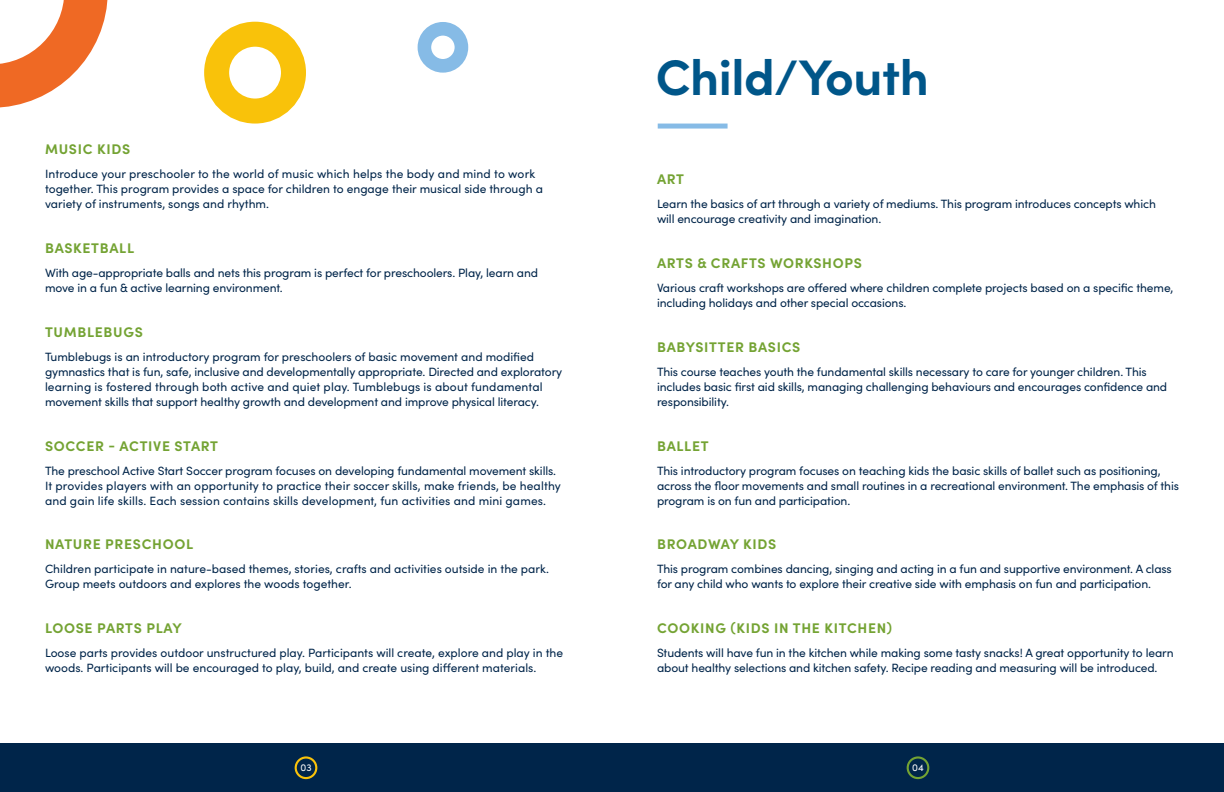
<style>
.page{position:relative;width:1224px;height:792px;background:#fff}
.page>*{position:absolute;margin:0;border:0;box-sizing:border-box;transform-origin:0 0}
.t1{font:700 50px "Sofia Pro";letter-spacing:-.01em;color:#005689}
.t2{font:700 14px "Sofia Pro";letter-spacing:.05em;color:#74a333}
.t3{font:12px/15px "Sofia Pro";letter-spacing:-.01em;color:#00254a}
.t4{font:12px/15px "Sofia Pro";letter-spacing:.01em;color:#00254a}
.t5{font:10px "Sofia Pro";color:#fff}
</style>
<div class="page">
<div style="left:0;top:743px;width:1224px;height:49px;background:#00254a"></div>
<div style="left:907px;top:756px;width:22px;height:23px;border:2px solid #74a333;border-radius:50%"></div>
<div style="left:295px;top:756px;width:22px;height:23px;border:2px solid #f9c20a;border-radius:50%"></div>
<div style="left:658px;top:124px;width:70px;height:5px;background:#86bbe6"></div>
<svg style="left:0;top:0;width:108px;height:108px"></svg>
<div style="left:204px;top:22px;width:102px;height:102px;border:25px solid #f9c20a;border-radius:50%"></div>
<div style="left:418px;top:22px;width:50px;height:51px;border:14px solid #86bbe6;border-radius:50%"></div>
<p class="t2" style="left:45px;top:139px;width:87px">MUSIC KIDS</p>
<p class="t3" style="left:45px;top:166px;width:500px">Introduce your preschooler to the world of music which helps the body and mind to work together. This program provides a space for children to engage their musical side through a variety of instruments, songs and rhythm.</p>
<p class="t2" style="left:45px;top:237px;width:91px">BASKETBALL</p>
<p class="t3" style="left:45px;top:265px;width:495px">With age-appropriate balls and nets this program is perfect for preschoolers. Play, learn and move in a fun &amp; active learning environment.</p>
<p class="t2" style="left:45px;top:321px;width:99px">TUMBLEBUGS</p>
<p class="t3" style="left:45px;top:348px;width:519px">Tumblebugs is an introductory program for preschoolers of basic movement and modified gymnastics that is fun, safe, inclusive and developmentally appropriate. Directed and exploratory learning is fostered through both active and quiet play. Tumblebugs is about fundamental movement skills that support healthy growth and development and improve physical literacy.</p>
<p class="t2" style="left:45px;top:435px;width:175px">SOCCER - ACTIVE START</p>
<p class="t4" style="left:45px;top:462px;width:517px">The preschool Active Start Soccer program focuses on developing fundamental movement skills.<br>It provides players with an opportunity to practice their soccer skills, make friends, be healthy and gain life skills. Each session contains skills development, fun activities and mini games.</p>
<p class="t2" style="left:45px;top:534px;width:150px">NATURE PRESCHOOL</p>
<p class="t3" style="left:45px;top:561px;width:505px">Children participate in nature-based themes, stories, crafts and activities outside in the park.<br>Group meets outdoors and explores the woods together.</p>
<p class="t2" style="left:45px;top:618px;width:138px">LOOSE PARTS PLAY</p>
<p class="t3" style="left:45px;top:645px;width:520px">Loose parts provides outdoor unstructured play. Participants will create, explore and play in the woods. Participants will be encouraged to play, build, and create using different materials.</p>
<h1 class="t1" style="left:656px;top:38px;width:275px">Child/Youth</h1>
<p class="t2" style="left:657px;top:169px;width:29px">ART</p>
<p class="t3" style="left:657px;top:196px;width:501px">Learn the basics of art through a variety of mediums. This program introduces concepts which will encourage creativity and imagination.</p>
<p class="t2" style="left:657px;top:252px;width:206px">ARTS &amp; CRAFTS WORKSHOPS</p>
<p class="t3" style="left:657px;top:280px;width:518px">Various craft workshops are offered where children complete projects based on a specific theme, including holidays and other special occasions.</p>
<p class="t2" style="left:657px;top:336px;width:145px">BABYSITTER BASICS</p>
<p class="t3" style="left:657px;top:364px;width:512px">This course teaches youth the fundamental skills necessary to care for younger children. This includes basic first aid skills, managing challenging behaviours and encourages confidence and responsibility.</p>
<p class="t2" style="left:657px;top:435px;width:53px">BALLET</p>
<p class="t3" style="left:657px;top:462px;width:523px">This introductory program focuses on teaching kids the basic skills of ballet such as positioning, across the floor movements and small routines in a recreational environment. The emphasis of this program is on fun and participation.</p>
<p class="t2" style="left:657px;top:534px;width:121px">BROADWAY KIDS</p>
<p class="t3" style="left:657px;top:561px;width:516px">This program combines dancing, singing and acting in a fun and supportive environment. A class for any child who wants to explore their creative side with emphasis on fun and participation.</p>
<p class="t2" style="left:657px;top:618px;width:237px">COOKING (KIDS IN THE KITCHEN)</p>
<p class="t3" style="left:657px;top:645px;width:518px">Students will have fun in the kitchen while making some tasty snacks! A great opportunity to learn about healthy selections and kitchen safety. Recipe reading and measuring will be introduced.</p>
<p class="t5" style="left:300px;top:760px;width:13px">03</p>
<p class="t5" style="left:912px;top:760px;width:13px">04</p>
</div>
